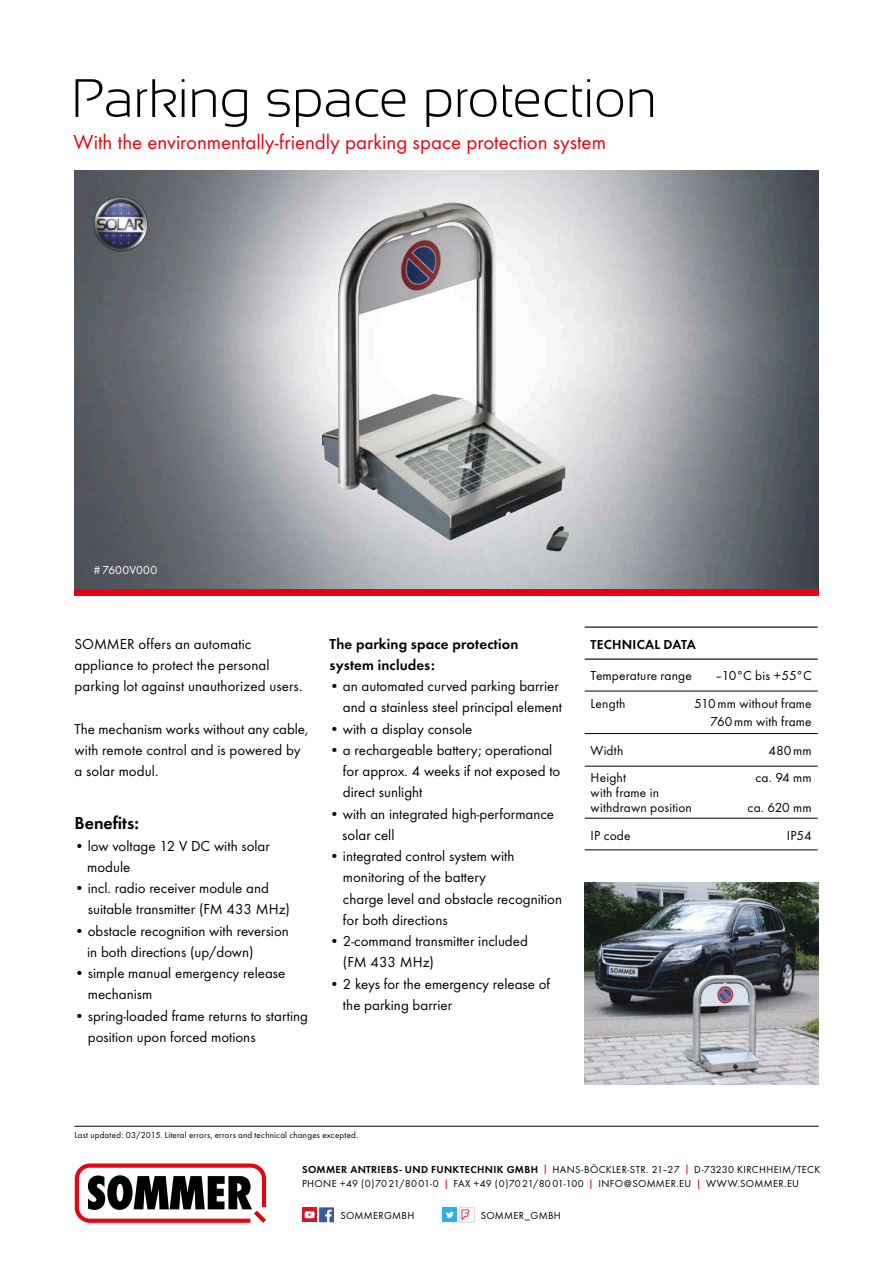
<style>
.page{position:relative;width:893px;height:1263px;background:#fff}
.page>*{position:absolute;margin:0;border:0;box-sizing:border-box;transform-origin:0 0}
.t1{font:300 54px "Sansation";color:#000}
.t2{font:21px "Futura T Boo";color:#e30512}
.t3{font:18px "Futura T Dem";color:#000}
.t4{font:15px/21.3px "Futura T Boo";color:#000}
.t5{font:15px/21.3px "Futura T Dem";letter-spacing:.01em;color:#000}
.t6{font:13.5px/18px "Futura T Boo";letter-spacing:.01em;color:#000;text-align:right}
.t7{font:13.5px "Futura T Dem";letter-spacing:.015em;color:#000}
.t8{font:12px "Futura T Boo";letter-spacing:.015em;color:#fff}
.t9{font:10.5px/14.2px "Futura T Boo";letter-spacing:.025em;color:#000}
.t10{font:9px "Futura T Boo";letter-spacing:.025em;color:#000}
.s1{font-family:"Futura T Dem"}
.s2{font-family:"Sansation";color:#e30512}
</style>
<div class="page">
<svg style="left:75px;top:1163px;width:191px;height:60px"></svg>
<svg style="left:302px;top:1207px;width:3px;height:15px"></svg>
<div style="left:442px;top:1207px;width:15px;height:15px;background:#2cafe5"></div>
<svg style="left:305px;top:1207px;width:29px;height:15px"></svg>
<svg style="left:446px;top:1209px;width:26px;height:11px"></svg>
<div style="left:459px;top:1207px;width:15px;height:15px;border:1px solid #dadad9"></div>
<hr style="left:74px;top:1126px;width:745px;height:1px;background:#000">
<img style="left:74px;top:170px;width:745px;height:419px">
<div style="left:74px;top:589px;width:745px;height:6px;background:#e30512"></div>
<img style="left:322px;top:202px;width:247px;height:349px">
<hr style="left:585px;top:733px;width:233px;height:1px;background:#000">
<hr style="left:585px;top:766px;width:233px;height:1px;background:#000">
<hr style="left:585px;top:626px;width:233px;height:2px;background:#000">
<hr style="left:585px;top:818px;width:233px;height:1px;background:#000">
<hr style="left:585px;top:850px;width:233px;height:1px;background:#000">
<hr style="left:585px;top:658px;width:233px;height:2px;background:#000">
<hr style="left:585px;top:691px;width:233px;height:1px;background:#000">
<img style="left:585px;top:882px;width:234px;height:202px">
<img style="left:88px;top:190px;width:67px;height:67px">
<h1 class="t1" style="left:72px;top:69px;width:587px">Parking space protection</h1>
<h2 class="t2" style="left:74px;top:130px;width:534px">With the environmentally-friendly parking space protection system</h2>
<p class="t8" style="left:94px;top:563px;width:65px">#7600V000</p>
<p class="t4" style="left:74px;top:633px;width:230px">SOMMER offers an automatic appliance to protect the personal parking lot against unauthorized users.</p>
<p class="t4" style="left:74px;top:718px;width:235px">The mechanism works without any cable, with remote control and is powered by a solar modul.</p>
<p class="t3" style="left:74px;top:812px;width:66px">Benefits:</p>
<p class="t4" style="left:87px;top:835px;width:184px;text-indent:-13px">• low voltage 12 V DC with solar module</p>
<p class="t4" style="left:88px;top:877px;width:204px;text-indent:-13px">• incl. radio receiver module and suitable transmitter (FM 433 MHz)</p>
<p class="t4" style="left:87px;top:920px;width:203px;text-indent:-13px">• obstacle recognition with reversion in both directions (up/down)</p>
<p class="t4" style="left:88px;top:962px;width:199px;text-indent:-13px">• simple manual emergency release mechanism</p>
<p class="t4" style="left:88px;top:1005px;width:222px;text-indent:-13px">• spring-loaded frame returns to starting position upon forced motions</p>
<p class="t5" style="left:330px;top:633px;width:190px">The parking space protection system includes:</p>
<p class="t4" style="left:330px;top:675px;width:234px;text-align:right">• an automated curved parking barrier and a stainless steel principal element</p>
<p class="t4" style="left:330px;top:718px;width:144px">• with a display console</p>
<p class="t4" style="left:343px;top:739px;width:219px;text-indent:-13px">• a rechargeable battery; operational for approx. 4 weeks if not exposed to direct sunlight</p>
<p class="t4" style="left:342px;top:803px;width:213px;text-indent:-13px">• with an integrated high-performance solar cell</p>
<p class="t4" style="left:343px;top:845px;width:221px;text-indent:-13px">• integrated control system with monitoring of the battery<br>charge level and obstacle recognition for both directions</p>
<p class="t4" style="left:343px;top:931px;width:186px;text-indent:-13px">• 2-command transmitter included (FM 433 MHz)</p>
<p class="t4" style="left:343px;top:973px;width:209px;text-indent:-13px">• 2 keys for the emergency release of the parking barrier</p>
<p class="t7" style="left:591px;top:636px;width:107px">TECHNICAL DATA</p>
<p class="t6" style="left:591px;top:667px;width:103px">Temperature range</p>
<p class="t6" style="left:715px;top:667px;width:98px">–10°C bis +55°C</p>
<p class="t6" style="left:591px;top:695px;width:36px">Length</p>
<p class="t6" style="left:694px;top:695px;width:119px">510mm without frame<br>760mm with frame</p>
<p class="t6" style="left:591px;top:741px;width:34px">Width</p>
<p class="t6" style="left:768px;top:741px;width:45px">480mm</p>
<p class="t6" style="left:591px;top:769px;width:37px">Height</p>
<p class="t6" style="left:756px;top:769px;width:58px">ca. 94 mm</p>
<p class="t6" style="left:591px;top:785px;width:103px;line-height:15px;text-align:left">with frame in withdrawn position</p>
<p class="t6" style="left:748px;top:799px;width:66px">ca. 620 mm</p>
<p class="t6" style="left:591px;top:826px;width:42px">IP code</p>
<p class="t6" style="left:787px;top:826px;width:26px">IP54</p>
<p class="t10" style="left:74px;top:1129px;width:285px">Last updated: 03/2015. Literal errors, errors and technical changes excepted.</p>
<p class="t9" style="left:302px;top:1162px;width:520px"><span class="s1">SOMMER ANTRIEBS- UND FUNKTECHNIK GMBH</span> <span class="s2">|</span> HANS-BÖCKLER-STR. 21–27 <span class="s2">|</span> D-73230 KIRCHHEIM/TECK<br>PHONE +49 (0)70 21/80 01-0 <span class="s2">|</span> FAX +49 (0)70 21/80 01-100 <span class="s2">|</span> INFO@SOMMER.EU <span class="s2">|</span> WWW.SOMMER.EU</p>
<p class="t9" style="left:340px;top:1209px;width:76px">SOMMERGMBH</p>
<p class="t9" style="left:481px;top:1209px;width:82px">SOMMER_GMBH</p>
</div>
